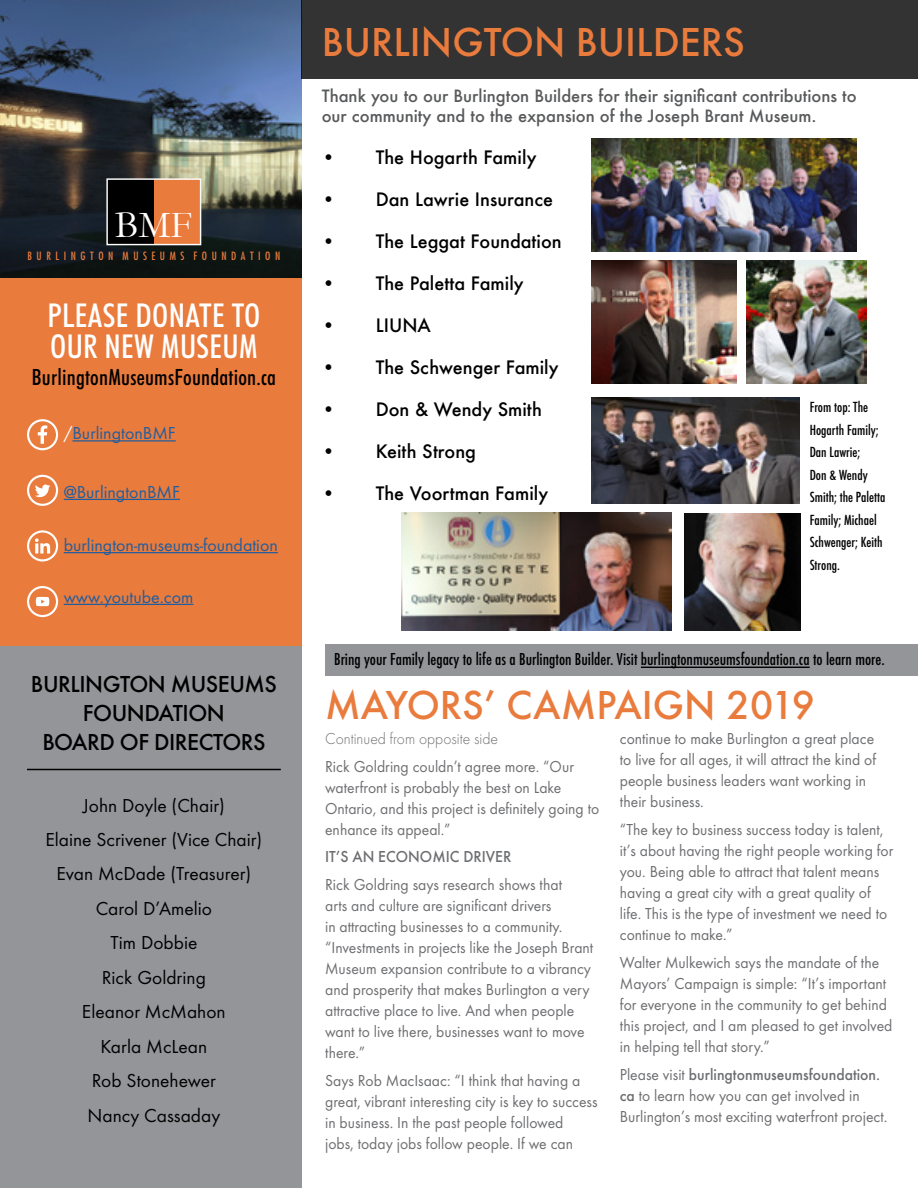
<style>
.page{position:relative;width:918px;height:1188px;background:#fff}
.page>*{position:absolute;margin:0;border:0;box-sizing:border-box;transform-origin:0 0}
.t1{font:500 42px "Futura T";color:#e97b3d}
.t2{font:38.4px "Garamond";color:#fff}
.t3{font:500 condensed 33px/31.5px "Futura BT";letter-spacing:.01em;color:#fff}
.t4{font:500 24px/28.8px "Futura T";letter-spacing:-.02em;color:#000;text-align:center}
.t5{font:500 condensed 22.5px "Futura BT";letter-spacing:.01em;color:#000}
.t6{font:19.5px/34.5px "Futura T";color:#000;text-align:center}
.t7{font:500 18px "Futura";color:#000}
.t8{font:500 condensed 18px "Futura T";color:#000}
.t9{font:18px "Futura T";color:#215e9e}
.t10{font:16.5px/21px "Futura T";color:#6d6e71;scale:.95 1}
.t11{font:500 16.5px/19.8px "Futura";color:#58595b}
.t12{font:300 16.5px "Futura T";color:#6d6e71;scale:.95 1}
.t13{font:500 16.5px "Futura T";color:#6d6e71;scale:.95 1}
.t14{font:500 condensed 13.5px/22.5px "Futura";color:#000}
.t15{font:condensed 11.1px "Futura";color:#e97b3d}
.s1{color:#fff}
.s2{font-weight:500}
</style>
<div class="page">
<div style="left:0;top:195px;width:302px;height:452px;background:#e97b3d"></div>
<img style="left:0;top:0;width:302px;height:277px">
<div style="left:154px;top:179px;width:47px;height:66px;background:#e97b3d"></div>
<div style="left:107px;top:179px;width:47px;height:66px;background:#000"></div>
<div style="left:106px;top:178px;width:95px;height:67px;border:1px solid #fff"></div>
<div style="left:0;top:647px;width:302px;height:541px;background:#939598"></div>
<hr style="left:72px;top:440px;width:104px;height:2px;background:#215e9e">
<hr style="left:64px;top:499px;width:116px;height:1px;background:#215e9e">
<hr style="left:64px;top:552px;width:214px;height:1px;background:#215e9e">
<hr style="left:64px;top:604px;width:129px;height:1px;background:#215e9e">
<div style="left:27px;top:475px;width:31px;height:31px;border:2px solid #fff;border-radius:50%"></div>
<svg style="left:35px;top:485px;width:15px;height:12px"></svg>
<div style="left:27px;top:419px;width:31px;height:31px;border:2px solid #fff;border-radius:50%"></div>
<svg style="left:38px;top:425px;width:9px;height:19px"></svg>
<div style="left:27px;top:586px;width:31px;height:31px;border:2px solid #fff;border-radius:50%"></div>
<svg style="left:36px;top:597px;width:13px;height:9px"></svg>
<div style="left:27px;top:530px;width:31px;height:32px;border:2px solid #fff;border-radius:50%"></div>
<svg style="left:35px;top:538px;width:15px;height:16px"></svg>
<hr style="left:27px;top:769px;width:254px;height:1px;background:#000">
<div style="left:302px;top:0;width:616px;height:79px;background:#333"></div>
<div style="left:325px;top:645px;width:593px;height:31px;background:#939598"></div>
<hr style="left:641px;top:667px;width:169px;height:1px;background:#000">
<img style="left:747px;top:260px;width:120px;height:123px">
<img style="left:592px;top:260px;width:145px;height:123px">
<img style="left:592px;top:138px;width:264px;height:113px">
<img style="left:592px;top:398px;width:207px;height:105px">
<img style="left:401px;top:513px;width:271px;height:118px">
<img style="left:685px;top:514px;width:115px;height:116px">
<h2 class="t2" style="left:115px;top:202px;width:79px">BMF</h2>
<p class="t15" style="left:27px;top:249px;width:254px">B U R L I N G T O N M U S E U M S F O U N D A T I O N</p>
<h3 class="t3" style="left:47px;top:299px;width:215px">PLEASE DONATE TO<br>OUR NEW MUSEUM</h3>
<h3 class="t5" style="left:32px;top:364px;width:245px">BurlingtonMuseumsFoundation.ca</h3>
<p class="t9" style="left:64px;top:423px;width:114px"><span class="s1">/</span>BurlingtonBMF</p>
<p class="t9" style="left:64px;top:481px;width:118px">@BurlingtonBMF</p>
<p class="t9" style="left:64px;top:534px;width:216px">burlington-museums-foundation</p>
<p class="t9" style="left:64px;top:586px;width:131px">www.youtube.com</p>
<h3 class="t4" style="left:31px;top:670px;width:247px">BURLINGTON MUSEUMS<br>FOUNDATION<br>BOARD OF DIRECTORS</h3>
<p class="t6" style="left:45px;top:788px;width:218px">John Doyle (Chair)<br>Elaine Scrivener (Vice Chair)<br>Evan McDade (Treasurer)<br>Carol D’Amelio<br>Tim Dobbie<br>Rick Goldring<br>Eleanor McMahon<br>Karla McLean<br>Rob Stonehewer<br>Nancy Cassaday</p>
<h1 class="t1" style="left:322px;top:17px;width:424px">BURLINGTON BUILDERS</h1>
<p class="t11" style="left:322px;top:86px;width:536px">Thank you to our Burlington Builders for their significant contributions to our community and to the expansion of the Joseph Brant Museum.</p>
<p class="t7" style="left:322px;top:145px;width:216px">• The Hogarth Family</p>
<p class="t7" style="left:322px;top:187px;width:233px">• Dan Lawrie Insurance</p>
<p class="t7" style="left:322px;top:229px;width:241px">• The Leggat Foundation</p>
<p class="t7" style="left:322px;top:271px;width:203px">• The Paletta Family</p>
<p class="t7" style="left:322px;top:313px;width:111px">• LIUNA</p>
<p class="t7" style="left:322px;top:355px;width:238px">• The Schwenger Family</p>
<p class="t7" style="left:322px;top:397px;width:222px">• Don &amp; Wendy Smith</p>
<p class="t7" style="left:322px;top:439px;width:156px">• Keith Strong</p>
<p class="t7" style="left:322px;top:481px;width:228px">• The Voortman Family</p>
<p class="t14" style="left:810px;top:396px;width:77px">From top: The<br>Hogarth Family;<br>Dan Lawrie;<br>Don &amp; Wendy<br>Smith; the Paletta<br>Family; Michael<br>Schwenger; Keith<br>Strong.</p>
<p class="t8" style="left:334px;top:649px;width:552px">Bring your Family legacy to life as a Burlington Builder. Visit burlingtonmuseumsfoundation.ca to learn more.</p>
<h1 class="t1" style="left:325px;top:681px;width:492px">MAYORS’ CAMPAIGN 2019</h1>
<p class="t12" style="left:325px;top:729px;width:184px">Continued from opposite side</p>
<p class="t10" style="left:325px;top:755px;width:290px">Rick Goldring couldn’t agree more. “Our waterfront is probably the best on Lake Ontario, and this project is definitely going to enhance its appeal.”</p>
<p class="t13" style="left:325px;top:847px;width:198px">IT’S AN ECONOMIC DRIVER</p>
<p class="t10" style="left:325px;top:874px;width:284px">Rick Goldring says research shows that<br>arts and culture are significant drivers<br>in attracting businesses to a community. “Investments in projects like the Joseph Brant Museum expansion contribute to a vibrancy and prosperity that makes Burlington a very attractive place to live. And when people want to live there, businesses want to move there.”</p>
<p class="t10" style="left:325px;top:1070px;width:288px">Says Rob MacIsaac: “I think that having a great, vibrant interesting city is key to success in business. In the past people followed<br>jobs, today jobs follow people. If we can</p>
<p class="t10" style="left:620px;top:728px;width:271px">continue to make Burlington a great place to live for all ages, it will attract the kind of people business leaders want working in their business.</p>
<p class="t10" style="left:620px;top:818px;width:289px">“The key to business success today is talent, it’s about having the right people working for you. Being able to attract that talent means having a great city with a great quality of life. This is the type of investment we need to continue to make.”</p>
<p class="t10" style="left:620px;top:952px;width:288px">Walter Mulkewich says the mandate of the Mayors’ Campaign is simple: “It’s important for everyone in the community to get behind this project, and I am pleased to get involved in helping tell that story.”</p>
<p class="t10" style="left:620px;top:1064px;width:283px">Please visit <span class="s2">burlingtonmuseumsfoundation. ca</span> to learn how you can get involved in<br>Burlington’s most exciting waterfront project.</p>
</div>
